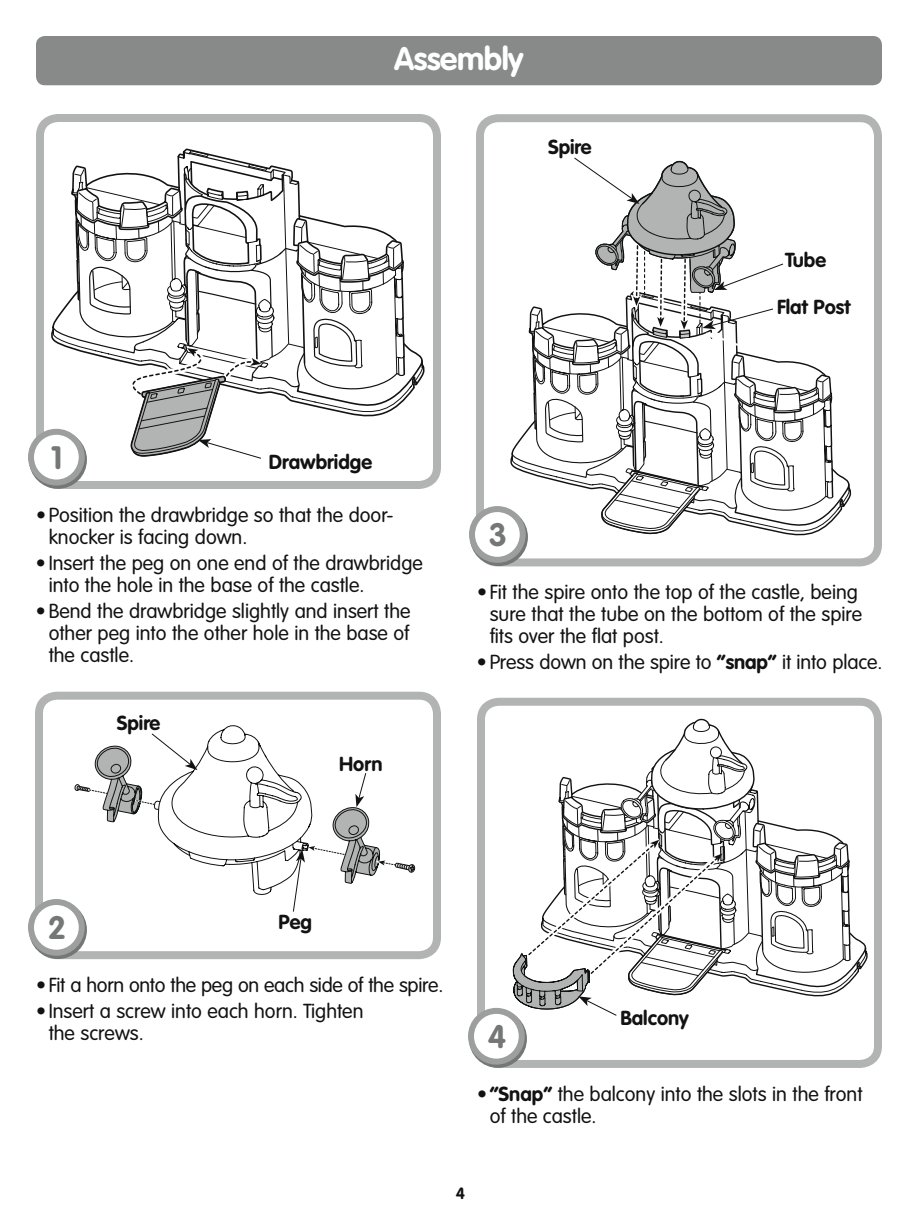
<style>
.page{position:relative;width:918px;height:1224px;background:#fff}
.page>*{position:absolute;margin:0;border:0;box-sizing:border-box;transform-origin:0 0}
.t1{font:700 32px "VAG Rounded";letter-spacing:-.015em;color:#fff}
.t2{font:700 32px "VAG Rounded";color:#747776}
.t3{font:300 20px/22px "VAG Rounded";color:#121212}
.t4{font:700 20px "VAG Rounded";color:#121212}
.s1{font-weight:700}
</style>
<div class="page">
<div style="left:36px;top:114px;width:405px;height:375px;border:8px solid #b2b4b4;border-radius:18px"></div>
<div style="left:36px;top:36px;width:846px;height:49px;background:#878a89;border-radius:9px"></div>
<svg style="left:50px;top:118px;width:375px;height:352px"></svg>
<div style="left:35px;top:692px;width:406px;height:267px;border:8px solid #b2b4b4;border-radius:18px"></div>
<svg style="left:74px;top:725px;width:342px;height:200px"></svg>
<div style="left:29px;top:431px;width:58px;height:58px;border:6px solid #747776;border-radius:50%"></div>
<div style="left:31px;top:432px;width:51px;height:51px;background:#fff;border-radius:50%"></div>
<div style="left:28px;top:429px;width:57px;height:57px;border:6px solid #9c9f9e;border-radius:50%"></div>
<div style="left:29px;top:901px;width:58px;height:58px;border:6px solid #747776;border-radius:50%"></div>
<div style="left:31px;top:902px;width:51px;height:51px;background:#fff;border-radius:50%"></div>
<div style="left:28px;top:899px;width:57px;height:57px;border:6px solid #9c9f9e;border-radius:50%"></div>
<div style="left:476px;top:114px;width:406px;height:452px;border:8px solid #b2b4b4;border-radius:18px"></div>
<div style="left:470px;top:508px;width:58px;height:58px;border:6px solid #747776;border-radius:50%"></div>
<div style="left:472px;top:509px;width:51px;height:51px;background:#fff;border-radius:50%"></div>
<div style="left:469px;top:506px;width:57px;height:57px;border:6px solid #9c9f9e;border-radius:50%"></div>
<svg style="left:510px;top:157px;width:342px;height:405px"></svg>
<div style="left:477px;top:698px;width:405px;height:370px;border:8px solid #b2b4b4;border-radius:18px"></div>
<svg style="left:513px;top:718px;width:355px;height:309px"></svg>
<div style="left:469px;top:1010px;width:58px;height:58px;border:6px solid #747776;border-radius:50%"></div>
<div style="left:471px;top:1011px;width:51px;height:51px;background:#fff;border-radius:50%"></div>
<div style="left:468px;top:1008px;width:57px;height:57px;border:6px solid #9c9f9e;border-radius:50%"></div>
<h1 class="t1" style="left:394px;top:40px;width:131px">Assembly</h1>
<p class="t4" style="left:548px;top:135px;width:45px">Spire</p>
<p class="t4" style="left:785px;top:248px;width:43px">Tube</p>
<p class="t4" style="left:777px;top:295px;width:75px">Flat Post</p>
<h1 class="t2" style="left:51px;top:437px;width:13px">1</h1>
<p class="t4" style="left:269px;top:450px;width:105px">Drawbridge</p>
<p class="t3" style="left:49px;top:504px;width:346px;text-indent:-13px">• Position the drawbridge so that the door&shy;knocker is facing down.</p>
<p class="t3" style="left:49px;top:552px;width:376px;text-indent:-13px">• Insert the peg on one end of the drawbridge into the hole in the base of the castle.</p>
<p class="t3" style="left:49px;top:600px;width:363px;text-align:justify;text-indent:-13px">• Bend the drawbridge slightly and insert the other peg into the other hole in the base of the castle.</p>
<p class="t4" style="left:117px;top:712px;width:45px">Spire</p>
<p class="t4" style="left:339px;top:752px;width:45px">Horn</p>
<h1 class="t2" style="left:489px;top:515px;width:20px">31</h1>
<p class="t3" style="left:490px;top:582px;width:374px;text-indent:-13px">• Fit the spire onto the top of the castle, being sure that the tube on the bottom of the spire fits over the flat post.</p>
<p class="t3" style="left:477px;top:652px;width:407px">• Press down on the spire to <span class="s1">“snap”</span> it into place.</p>
<h1 class="t2" style="left:48px;top:908px;width:20px">21</h1>
<p class="t4" style="left:279px;top:910px;width:35px">Peg</p>
<p class="t3" style="left:36px;top:974px;width:409px">• Fit a horn onto the peg on each side of the spire.</p>
<p class="t3" style="left:49px;top:1000px;width:316px;text-indent:-13px">• Insert a screw into each horn. Tighten the screws.</p>
<h1 class="t2" style="left:488px;top:1017px;width:19px">41</h1>
<p class="t4" style="left:620px;top:1007px;width:70px">Balcony</p>
<p class="t3" style="left:490px;top:1083px;width:374px;text-indent:-13px">• <span class="s1">“Snap”</span> the balcony into the slots in the front of the castle.</p>
</div>
